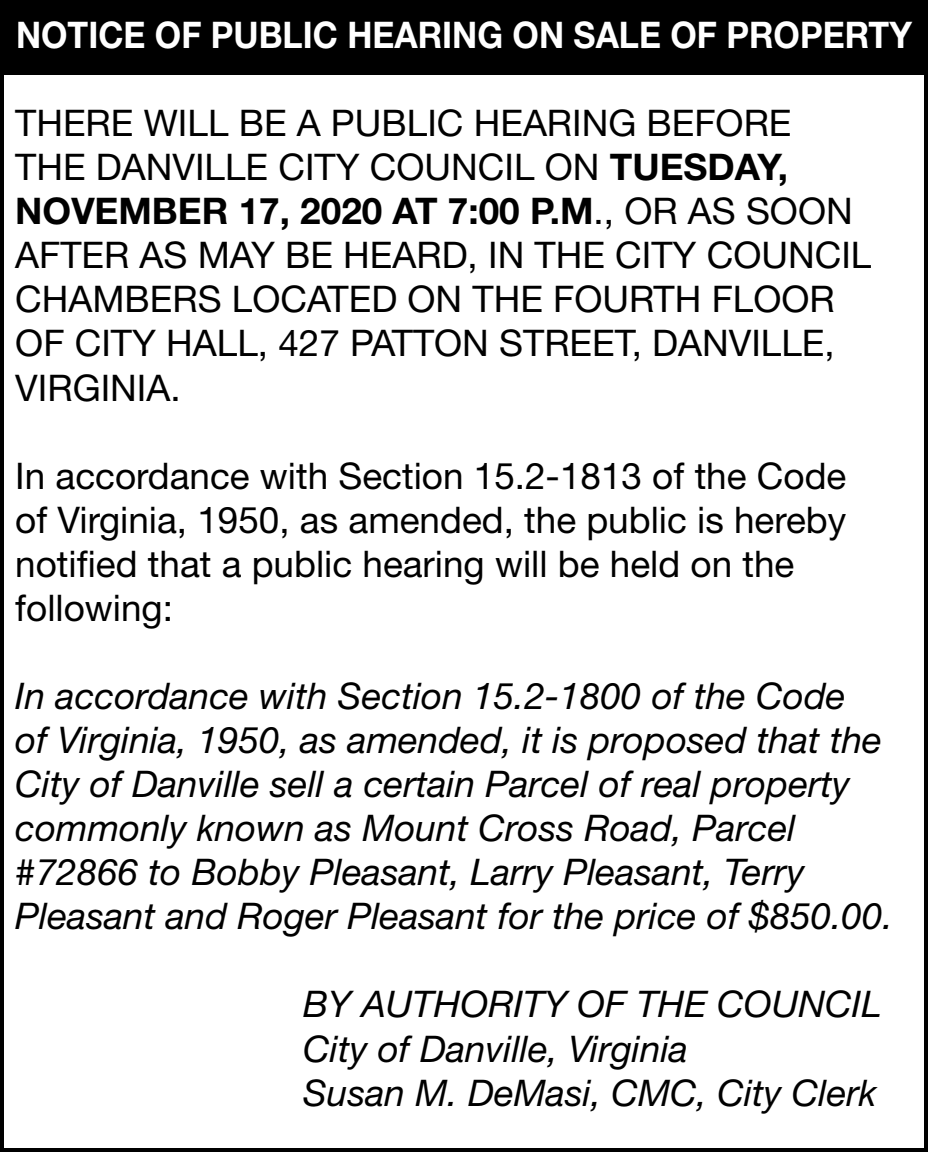
<style>
.page{position:relative;width:928px;height:1152px;background:#fff}
.page>*{position:absolute;margin:0;border:0;box-sizing:border-box;transform-origin:0 0}
.t1{font:36.8px/44px "Helvetica Neue";color:#000}
.t2{font:italic 36.8px/44px "Helvetica Neue";color:#000}
.t3{font:700 36.8px "Helvetica Neue";color:#fff;scale:.92 1}
.s1{font-weight:700}
</style>
<div class="page">
<div style="left:0;top:0;width:928px;height:75px;background:#000"></div>
<p class="t3" style="left:16px;top:22px;width:975px">NOTICE OF PUBLIC HEARING ON SALE OF PROPERTY</p>
<p class="t1" style="left:15px;top:105px;width:858px">THERE WILL BE A PUBLIC HEARING BEFORE<br>THE DANVILLE CITY COUNCIL ON <span class="s1">TUESDAY, NOVEMBER 17, 2020 AT 7:00 P.M</span>., OR AS SOON AFTER AS MAY BE HEARD, IN THE CITY COUNCIL CHAMBERS LOCATED ON THE FOURTH FLOOR OF CITY HALL, 427 PATTON STREET, DANVILLE, VIRGINIA.</p>
<p class="t1" style="left:15px;top:457px;width:833px">In accordance with Section 15.2-1813 of the Code of Virginia, 1950, as amended, the public is hereby notified that a public hearing will be held on the following:</p>
<p class="t2" style="left:15px;top:678px;width:879px">In accordance with Section 15.2-1800 of the Code<br>of Virginia, 1950, as amended, it is proposed that the City of Danville sell a certain Parcel of real property commonly known as Mount Cross Road, Parcel #72866 to Bobby Pleasant, Larry Pleasant, Terry Pleasant and Roger Pleasant for the price of $850.00.</p>
<p class="t2" style="left:303px;top:986px;width:580px">BY AUTHORITY OF THE COUNCIL<br>City of Danville, Virginia<br>Susan M. DeMasi, CMC, City Clerk</p>
</div>
